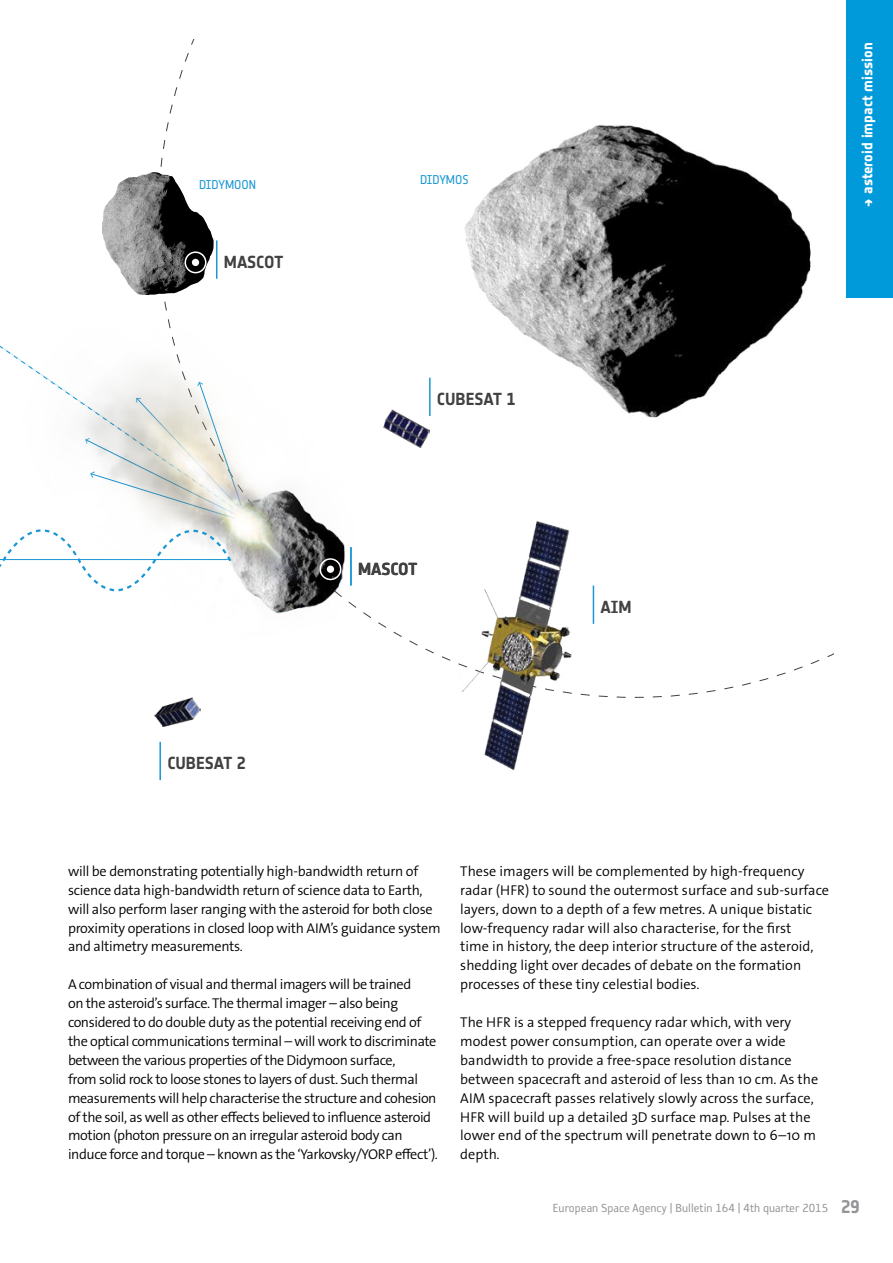
<style>
.page{position:relative;width:893px;height:1263px;background:#fff}
.page>*{position:absolute;margin:0;border:0;box-sizing:border-box;transform-origin:0 0}
.t1{font:700 18px "Notes Esa";color:#939598}
.t2{font:700 17.1px "Notes Esa";letter-spacing:-.005em;color:#414142}
.t3{font:15px "Notes Style Bold Updated Tf";color:#fff}
._03_BUL_ARTICLE_txt{font:300 14.25px/18.9px "The Sans Os F";letter-spacing:-.02em;color:#000}
._03_BUL_ARTICLE_txt-2{font:300 14.25px/18.9px "The Sans Os F";color:#000}
.t4{font:13.5px "Reykjavik One OT A Gauge";color:#939598}
.t5{font:12.6px "Notes Esa";color:#1a97d4}
.s1{font-family:"Notes Esa";font-weight:700}
</style>
<div class="page">
<div style="left:846px;top:0;width:47px;height:298px;background:#009ada"></div>
<img style="left:155px;top:697px;width:45px;height:30px">
<img style="left:383px;top:410px;width:20px;height:29px">
<hr style="left:159px;top:742px;width:2px;height:38px;background:#1a97d4">
<img style="left:441px;top:521px;width:144px;height:250px">
<hr style="left:593px;top:585px;width:1px;height:39px;background:#1a97d4">
<img style="left:403px;top:125px;width:408px;height:323px">
<img style="left:0;top:319px;width:371px;height:299px">
<hr style="left:350px;top:547px;width:2px;height:38px;background:#1a97d4">
<div style="left:327px;top:566px;width:7px;height:7px;background:#fff;border-radius:50%"></div>
<div style="left:319px;top:558px;width:22px;height:22px;border:2px solid #fff;border-radius:50%"></div>
<svg style="left:0;top:382px;width:244px;height:236px"></svg>
<hr style="left:0;top:559px;width:230px;height:1px;background:#1a97d4">
<img style="left:102px;top:172px;width:112px;height:123px">
<hr style="left:216px;top:240px;width:1px;height:39px;background:#1a97d4">
<div style="left:192px;top:259px;width:7px;height:7px;background:#fff;border-radius:50%"></div>
<div style="left:185px;top:251px;width:21px;height:22px;border:2px solid #fff;border-radius:50%"></div>
<p class="t5" style="left:199px;top:177px;width:59px">DIDYMOON</p>
<p class="t2" style="left:224px;top:252px;width:61px">MASCOT</p>
<p class="t5" style="left:420px;top:172px;width:50px">DIDYMOS</p>
<p class="t2" style="left:437px;top:389px;width:80px">CUBESAT 1</p>
<p class="t3" style="left:858px;top:207px;width:166px;rotate:-90deg"><span class="s1">→</span> asteroid impact mission</p>
<p class="t2" style="left:358px;top:559px;width:61px">MASCOT</p>
<p class="t2" style="left:601px;top:597px;width:33px">AIM</p>
<p class="t2" style="left:167px;top:753px;width:80px">CUBESAT 2</p>
<p class="_03_BUL_ARTICLE_txt" style="left:68px;top:862px;width:374px">will be demonstrating potentially high-bandwidth return of science data high-bandwidth return of science data to Earth, will also perform laser ranging with the asteroid for both close proximity operations in closed loop with AIM’s guidance system and altimetry measurements.</p>
<p class="_03_BUL_ARTICLE_txt" style="left:68px;top:975px;width:371px">A combination of visual and thermal imagers will be trained<br>on the asteroid’s surface. The thermal imager – also being considered to do double duty as the potential receiving end of the optical communications terminal – will work to discriminate between the various properties of the Didymoon surface,<br>from solid rock to loose stones to layers of dust. Such thermal measurements will help characterise the structure and cohesion of the soil, as well as other effects believed to influence asteroid motion (photon pressure on an irregular asteroid body can induce force and torque – known as the ‘Yarkovsky/YORP effect’).</p>
<p class="_03_BUL_ARTICLE_txt-2" style="left:460px;top:862px;width:370px">These imagers will be complemented by high-frequency radar (HFR) to sound the outermost surface and sub-surface layers, down to a depth of a few metres. A unique bistatic low-frequency radar will also characterise, for the first<br>time in history, the deep interior structure of the asteroid, shedding light over decades of debate on the formation processes of these tiny celestial bodies.</p>
<p class="_03_BUL_ARTICLE_txt-2" style="left:460px;top:1013px;width:360px">The HFR is a stepped frequency radar which, with very modest power consumption, can operate over a wide bandwidth to provide a free-space resolution distance between spacecraft and asteroid of less than 10 cm. As the AIM spacecraft passes relatively slowly across the surface, HFR will build up a detailed 3D surface map. Pulses at the lower end of the spectrum will penetrate down to 6–10 m depth.</p>
<p class="t4" style="left:553px;top:1201px;width:277px">European Space Agency | Bulletin 164 | 4th quarter 2015</p>
<p class="t1" style="left:842px;top:1196px;width:19px">29</p>
</div>
